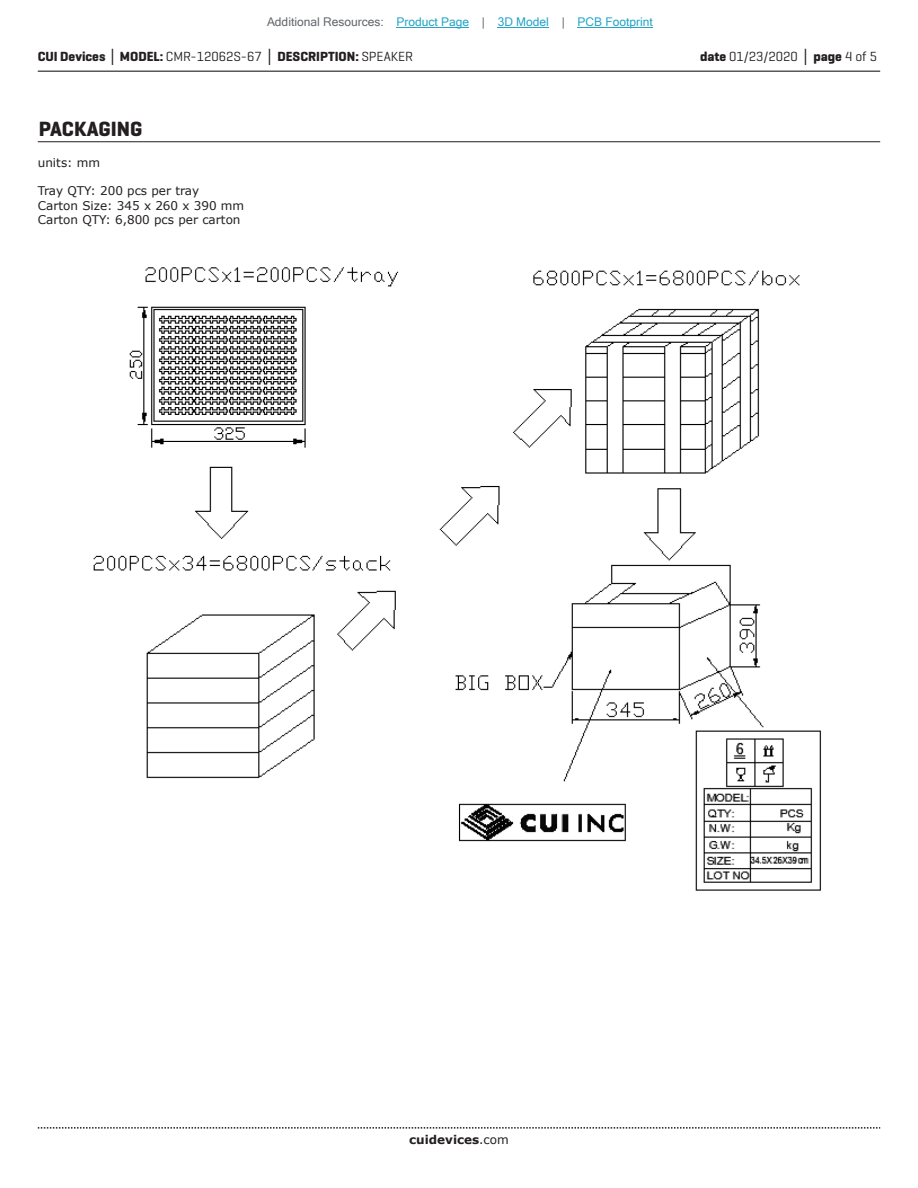
<style>
.page{position:relative;width:918px;height:1188px;background:#fff}
.page>*{position:absolute;margin:0;border:0;box-sizing:border-box;transform-origin:0 0}
.t1{font:700 21px "Geogrotesque";color:#231f20}
.t2{font:700 13.5px "Geogrotesque";color:#231f20}
.t3{font:13.5px "Geogrotesque";color:#231f20}
.t4{font:12px/14.4px "Verdana";color:#231f20}
.t5{font:12px "Microsoft Sans Serif";color:#23a4c6}
.t6{font:700 12px "Verdana";color:#231f20}
.s1{color:#63676b}
.s2{font-family:"Verdana"}
.s3{font-weight:400}
.s4{font-weight:700}
.s5{font-family:"Verdana";font-weight:700}
</style>
<div class="page">
<hr style="left:38px;top:71px;width:842px;height:1px;background:#231f20">
<svg style="left:38px;top:1127px;width:842px;height:2px"></svg>
<hr style="left:38px;top:141px;width:842px;height:1px;background:#231f20">
<img style="left:93px;top:267px;width:728px;height:624px">
<hr style="left:397px;top:27px;width:72px;height:1px;background:#23a4c6">
<hr style="left:498px;top:27px;width:51px;height:1px;background:#23a4c6">
<hr style="left:578px;top:27px;width:75px;height:1px;background:#23a4c6">
<p class="t5" style="left:267px;top:15px;width:387px"><span class="s1">Additional Resources:</span> Product Page <span class="s1">|</span> 3D Model <span class="s1">|</span> PCB Footprint</p>
<p class="t2" style="left:38px;top:48px;width:377px">CUI Devices <span class="s2">│</span> MODEL: <span class="s3">CMR-12062S-67</span> <span class="s2">│</span> DESCRIPTION: <span class="s3">SPEAKER</span></p>
<h1 class="t1" style="left:39px;top:116px;width:105px">PACKAGING</h1>
<p class="t4" style="left:38px;top:155px;width:64px">units: mm</p>
<p class="t4" style="left:38px;top:184px;width:208px">Tray QTY: 200 pcs per tray<br>Carton Size: 345 x 260 x 390 mm<br>Carton QTY: 6,800 pcs per carton</p>
<p class="t3" style="left:700px;top:48px;width:179px"><span class="s4">date</span> 01/23/2020 <span class="s5">│</span> <span class="s4">page</span> 4 of 5</p>
<p class="t6" style="left:409px;top:1131px;width:101px">cuidevices<span class="s3">.com</span></p>
</div>
